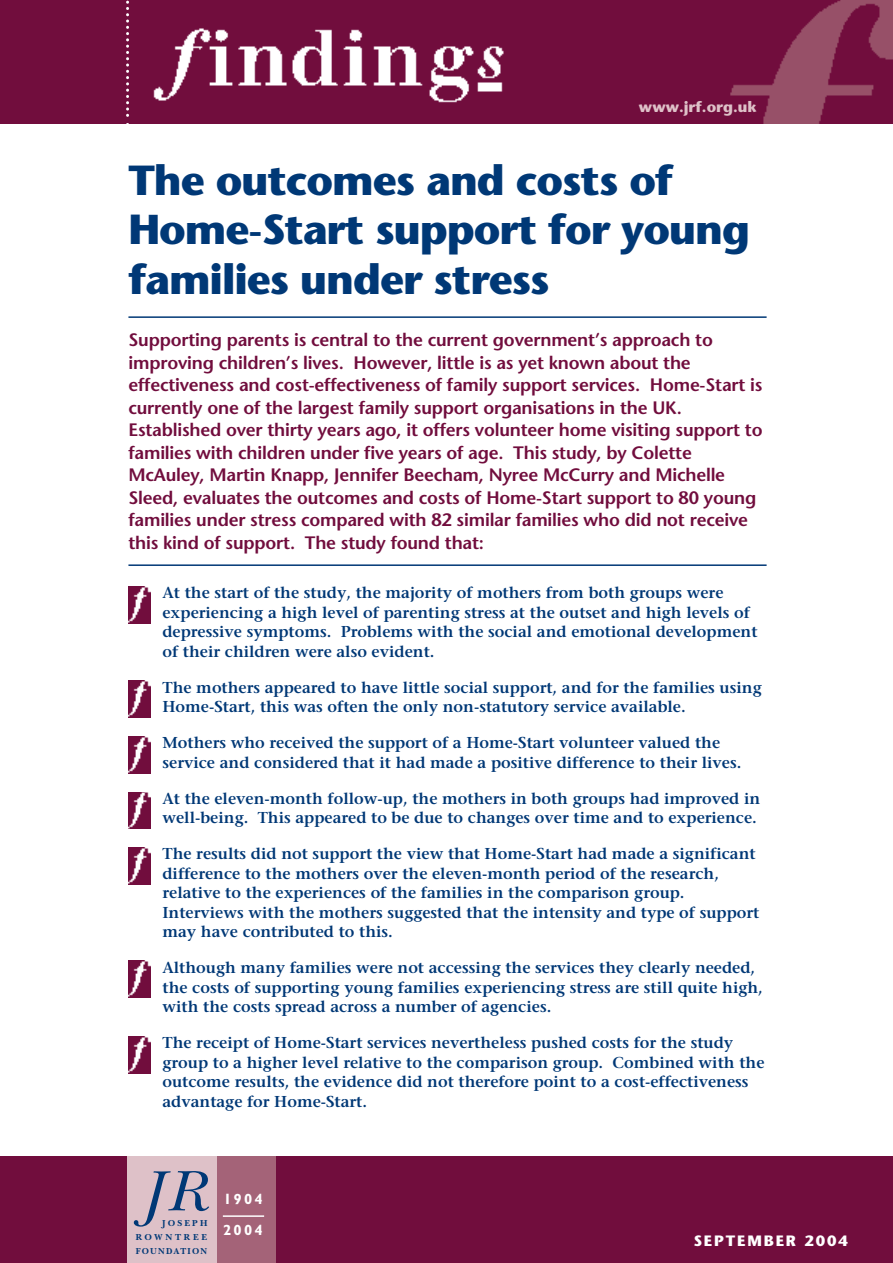
<style>
.page{position:relative;width:893px;height:1263px;background:#fff}
.page>*{position:absolute;margin:0;border:0;box-sizing:border-box;transform-origin:0 0}
.t1{font:italic 59.55px "New Baskerville";color:#003876}
.t2{font:700 42px/49.5px "Stone Sans";letter-spacing:-.025em;color:#003876}
.t3{font:600 18px/22.5px "Stone Sans";letter-spacing:-.01em;color:#710d3d}
.t4{font:600 15.75px/19.5px "Stone Serif";color:#003876}
.t5{font:700 15px "Stone Sans";color:#dec1c8}
.t6{font:700 15px "Stone Sans";letter-spacing:.125em;color:#fff}
.t7{font:700 14.85px/30.8px "M Gill Sans";letter-spacing:.15em;color:#fff}
.t8{font:700 9px/14.1px "New Baskerville";letter-spacing:.145em;color:#003876}
.t9{font:700 9px "New Baskerville";letter-spacing:.24em;color:#003876}
</style>
<div class="page">
<div style="left:1px;top:1157px;width:891px;height:106px;background:#710d3d"></div>
<div style="left:1px;top:0;width:891px;height:123px;background:#710d3d"></div>
<img style="left:730px;top:0;width:162px;height:123px">
<img style="left:153px;top:28px;width:351px;height:75px">
<div style="left:216px;top:1157px;width:60px;height:106px;background:#a46378"></div>
<div style="left:128px;top:1157px;width:89px;height:106px;background:#dec1c8"></div>
<hr style="left:223px;top:1215px;width:41px;height:2px;background:#fff">
<svg style="left:126px;top:0;width:3px;height:124px"></svg>
<img style="left:128px;top:736px;width:22px;height:37px">
<img style="left:128px;top:680px;width:22px;height:37px">
<img style="left:128px;top:587px;width:22px;height:37px">
<img style="left:128px;top:792px;width:22px;height:37px">
<img style="left:128px;top:848px;width:22px;height:36px">
<img style="left:128px;top:1037px;width:22px;height:37px">
<img style="left:128px;top:961px;width:22px;height:37px">
<hr style="left:128px;top:564px;width:638px;height:2px;background:#003876">
<hr style="left:128px;top:316px;width:638px;height:2px;background:#003876">
<p class="t5" style="left:639px;top:101px;width:119px">www.jrf.org.uk</p>
<h2 class="t2" style="left:128px;top:160px;width:623px">The outcomes and costs of<br>Home-Start support for young families under stress</h2>
<p class="t3" style="left:128px;top:331px;width:635px">Supporting parents is central to the current government’s approach to improving children’s lives. However, little is as yet known about the effectiveness and cost-effectiveness of family support services. Home-Start is currently one of the largest family support organisations in the UK.<br>Established over thirty years ago, it offers volunteer home visiting support to families with children under five years of age. This study, by Colette McAuley, Martin Knapp, Jennifer Beecham, Nyree McCurry and Michelle Sleed, evaluates the outcomes and costs of Home-Start support to 80 young families under stress compared with 82 similar families who did not receive this kind of support. The study found that:</p>
<p class="t4" style="left:162px;top:585px;width:596px">At the start of the study, the majority of mothers from both groups were experiencing a high level of parenting stress at the outset and high levels of depressive symptoms. Problems with the social and emotional development of their children were also evident.</p>
<p class="t4" style="left:162px;top:679px;width:600px">The mothers appeared to have little social support, and for the families using<br>Home-Start, this was often the only non-statutory service available.</p>
<p class="t4" style="left:162px;top:735px;width:580px">Mothers who received the support of a Home-Start volunteer valued the service and considered that it had made a positive difference to their lives.</p>
<p class="t4" style="left:162px;top:790px;width:599px">At the eleven-month follow-up, the mothers in both groups had improved in well-being. This appeared to be due to changes over time and to experience.</p>
<p class="t4" style="left:162px;top:846px;width:598px">The results did not support the view that Home-Start had made a significant difference to the mothers over the eleven-month period of the research, relative to the experiences of the families in the comparison group.<br>Interviews with the mothers suggested that the intensity and type of support may have contributed to this.</p>
<p class="t4" style="left:162px;top:960px;width:602px">Although many families were not accessing the services they clearly needed, the costs of supporting young families experiencing stress are still quite high, with the costs spread across a number of agencies.</p>
<p class="t4" style="left:162px;top:1035px;width:603px">The receipt of Home-Start services nevertheless pushed costs for the study group to a higher level relative to the comparison group. Combined with the outcome results, the evidence did not therefore point to a cost-effectiveness advantage for Home-Start.</p>
<h1 class="t1" style="left:142px;top:1171px;width:64px">JR</h1>
<p class="t9" style="left:162px;top:1220px;width:47px">JOSEPH</p>
<p class="t8" style="left:136px;top:1232px;width:73px">ROWNTREE<br>FOUNDATION</p>
<p class="t7" style="left:223px;top:1185px;width:41px">1904<br>2004</p>
<p class="t6" style="left:693px;top:1234px;width:156px">SEPTEMBER 2004</p>
</div>
